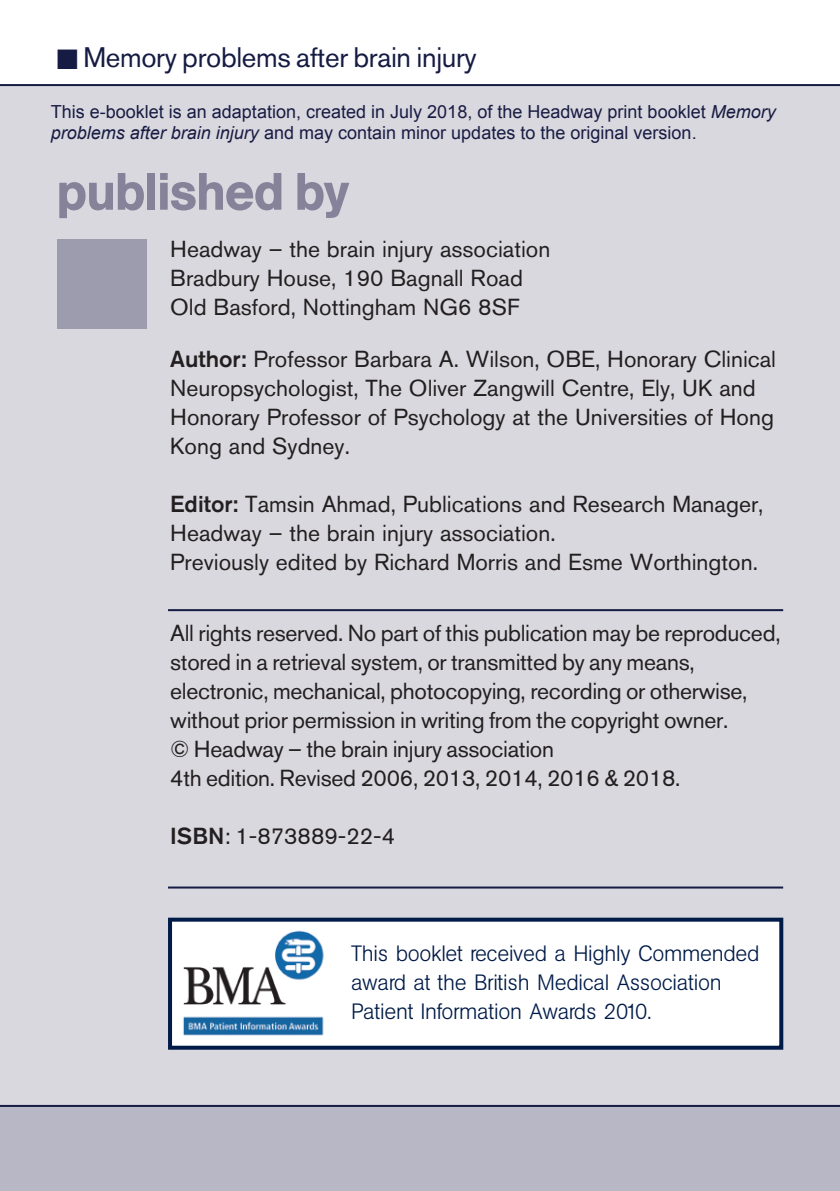
<style>
.page{position:relative;width:840px;height:1191px;background:#fff}
.page>*{position:absolute;margin:0;border:0;box-sizing:border-box;transform-origin:0 0}
.t1{font:500 52px "AG Book BQ";letter-spacing:-.01em;color:#868299}
.t2{font:28px "Akzidenz Grotesk BE";letter-spacing:-.01em;color:#151b42}
.t3{font:23px/29px "Akzidenz Grotesk BE";color:#231f20}
.t4{font:300 22px/29px "AG Book BQ";letter-spacing:-.015em;color:#001b48}
.t5{font:18px/21.6px "Arial";color:#181c43}
.s1{font-style:italic}
.s2{font-weight:500}
</style>
<div class="page">
<div style="left:0;top:1106px;width:839px;height:85px;background:#b8b7c5"></div>
<div style="left:0;top:85px;width:839px;height:1020px;background:#d9d8df"></div>
<hr style="left:0;top:84px;width:839px;height:2px;background:#151b42">
<hr style="left:0;top:1105px;width:839px;height:2px;background:#151b42">
<hr style="left:168px;top:609px;width:614px;height:2px;background:#151b42">
<hr style="left:168px;top:886px;width:614px;height:2px;background:#151b42">
<div style="left:57px;top:239px;width:90px;height:90px;background:#9d9bae"></div>
<div style="left:172px;top:921px;width:606px;height:124px;background:#fff"></div>
<div style="left:168px;top:917px;width:614px;height:132px;border:4px solid #001b48"></div>
<img style="left:183px;top:930px;width:141px;height:106px">
<p class="t2" style="left:57px;top:47px;width:421px">■ Memory problems after brain injury</p>
<p class="t5" style="left:51px;top:101px;width:726px">This e-booklet is an adaptation, created in July 2018, of the Headway print booklet <span class="s1">Memory problems after brain injury</span> and may contain minor updates to the original version.</p>
<h1 class="t1" style="left:57px;top:163px;width:294px">published by</h1>
<p class="t3" style="left:170px;top:237px;width:381px">Headway – the brain injury association<br>Bradbury House, 190 Bagnall Road<br>Old Basford, Nottingham NG6 8SF</p>
<p class="t3" style="left:170px;top:347px;width:607px"><span class="s2">Author:</span> Professor Barbara A. Wilson, OBE, Honorary Clinical Neuropsychologist, The Oliver Zangwill Centre, Ely, UK and Honorary Professor of Psychology at the Universities of Hong Kong and Sydney.</p>
<p class="t3" style="left:170px;top:492px;width:594px"><span class="s2">Editor:</span> Tamsin Ahmad, Publications and Research Manager,<br>Headway – the brain injury association.<br>Previously edited by Richard Morris and Esme Worthington.</p>
<p class="t3" style="left:170px;top:621px;width:611px">All rights reserved. No part of this publication may be reproduced, stored in a retrieval system, or transmitted by any means, electronic, mechanical, photocopying, recording or otherwise, without prior permission in writing from the copyright owner.<br>© Headway – the brain injury association<br>4th edition. Revised 2006, 2013, 2014, 2016 &amp; 2018.</p>
<p class="t3" style="left:170px;top:824px;width:226px"><span class="s2">ISBN</span>: 1-873889-22-4</p>
<p class="t4" style="left:351px;top:938px;width:410px">This booklet received a Highly Commended award at the British Medical Association<br>Patient Information Awards 2010.</p>
</div>
